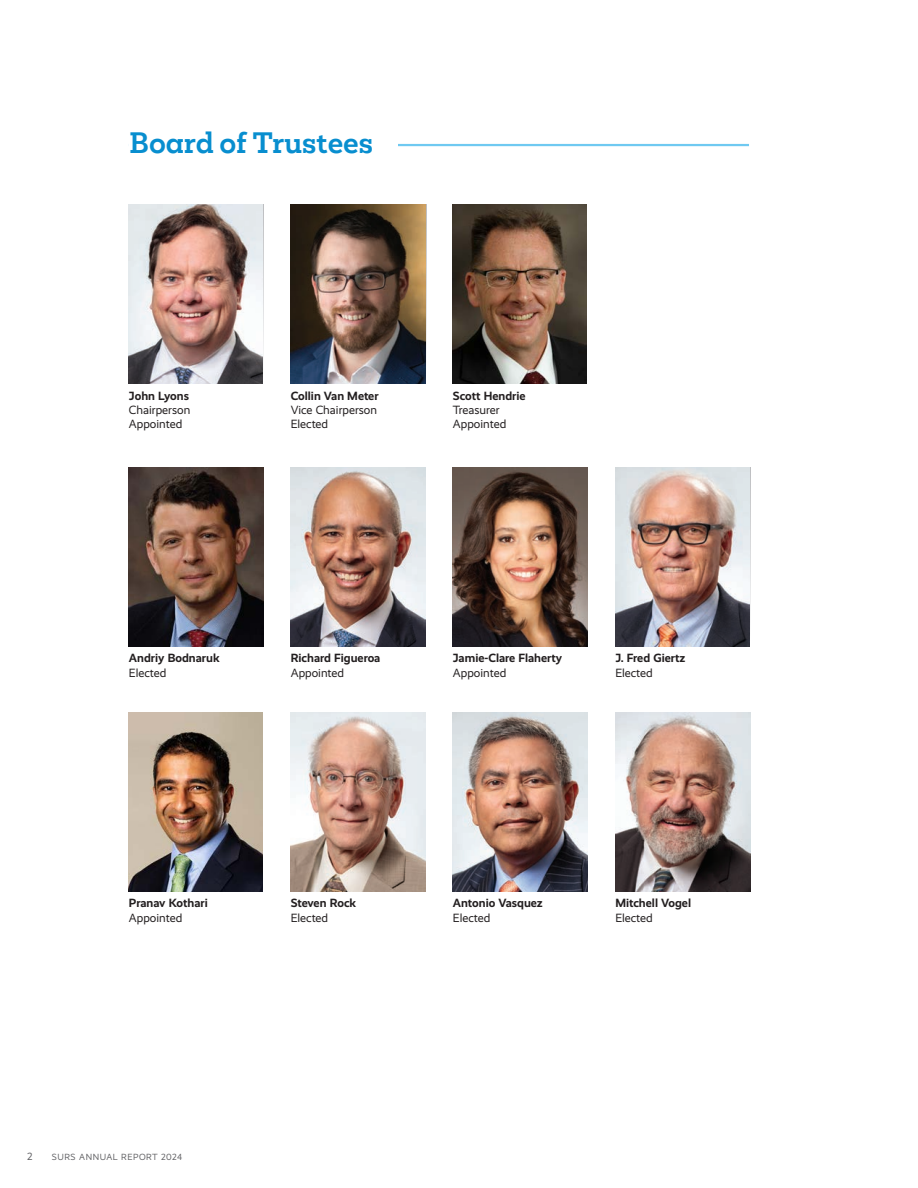
<style>
.page{position:relative;width:918px;height:1188px;background:#fff}
.page>*{position:absolute;margin:0;border:0;box-sizing:border-box;transform-origin:0 0}
.Section_Header{font:700 27px "Mokoko";color:#088ecf}
.t1{font:12px/14.4px "Realist";color:#231f20}
.t2{font:700 12px "Realist";color:#231f20}
.t3{font:10.5px "Realist";color:#636366}
.t4{font:9px "Realist";letter-spacing:.06em;color:#636366}
.s1{font-weight:700}
</style>
<div class="page">
<img style="left:453px;top:468px;width:135px;height:178px">
<img style="left:453px;top:713px;width:135px;height:179px">
<img style="left:129px;top:205px;width:134px;height:179px">
<img style="left:291px;top:713px;width:135px;height:179px">
<img style="left:291px;top:205px;width:135px;height:179px">
<img style="left:291px;top:467px;width:135px;height:179px">
<img style="left:615px;top:713px;width:135px;height:179px">
<img style="left:615px;top:467px;width:134px;height:179px">
<img style="left:453px;top:205px;width:134px;height:179px">
<hr style="left:129px;top:144px;width:620px;height:2px;background:#6fc9f1">
<div style="left:129px;top:132px;width:269px;height:21px;background:#fff"></div>
<img style="left:129px;top:467px;width:135px;height:179px">
<img style="left:129px;top:713px;width:134px;height:179px">
<p class="Section_Header" style="left:129px;top:125px;width:245px">Board of Trustees</p>
<p class="t2" style="left:129px;top:388px;width:62px">John Lyons</p>
<p class="t1" style="left:129px;top:403px;width:63px">Chairperson</p>
<p class="t1" style="left:129px;top:417px;width:55px">Appointed</p>
<p class="t1" style="left:291px;top:388px;width:89px"><span class="s1">Collin Van Meter<br></span>Vice Chairperson</p>
<p class="t1" style="left:291px;top:417px;width:39px">Elected</p>
<p class="t2" style="left:453px;top:388px;width:74px">Scott Hendrie</p>
<p class="t1" style="left:453px;top:403px;width:48px">Treasurer</p>
<p class="t1" style="left:453px;top:417px;width:55px">Appointed</p>
<p class="t2" style="left:129px;top:651px;width:92px">Andriy Bodnaruk</p>
<p class="t1" style="left:129px;top:665px;width:39px">Elected</p>
<p class="t2" style="left:291px;top:651px;width:91px">Richard Figueroa</p>
<p class="t1" style="left:291px;top:665px;width:55px">Appointed</p>
<p class="t2" style="left:453px;top:651px;width:111px">Jamie-Clare Flaherty</p>
<p class="t1" style="left:453px;top:665px;width:55px">Appointed</p>
<p class="t2" style="left:615px;top:651px;width:72px">J. Fred Giertz</p>
<p class="t1" style="left:615px;top:665px;width:39px">Elected</p>
<p class="t2" style="left:129px;top:896px;width:80px">Pranav Kothari</p>
<p class="t1" style="left:129px;top:910px;width:55px">Appointed</p>
<p class="t2" style="left:291px;top:896px;width:67px">Steven Rock</p>
<p class="t1" style="left:291px;top:910px;width:39px">Elected</p>
<p class="t2" style="left:453px;top:896px;width:91px">Antonio Vasquez</p>
<p class="t1" style="left:453px;top:910px;width:39px">Elected</p>
<p class="t2" style="left:615px;top:896px;width:77px">Mitchell Vogel</p>
<p class="t1" style="left:615px;top:910px;width:39px">Elected</p>
<p class="t3" style="left:27px;top:1151px;width:7px">2</p>
<p class="t4" style="left:52px;top:1152px;width:132px">SURS ANNUAL REPORT 2024</p>
</div>
